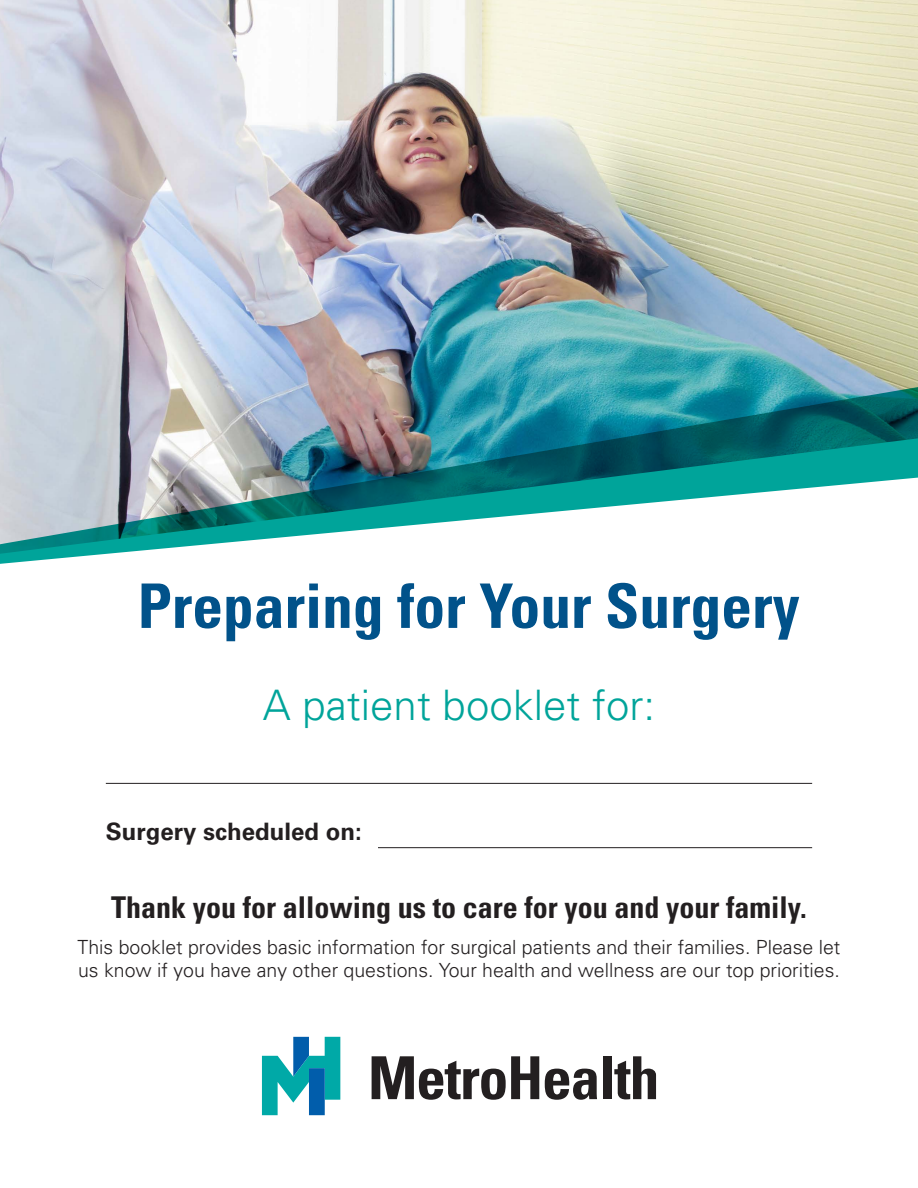
<style>
.page{position:relative;width:918px;height:1188px;background:#fff}
.page>*{position:absolute;margin:0;border:0;box-sizing:border-box;transform-origin:0 0}
.t1{font:700 condensed 61.5px "Univers";color:#01528a}
.t2{font:300 42px "Univers";color:#00a49a}
.t3{font:700 condensed 30px "Univers";color:#231f20}
.t4{font:700 24px "Univers";color:#231f20}
.t5{font:300 19.5px/23.4px "Univers";color:#231f20}
</style>
<div class="page">
<img style="left:0;top:0;width:918px;height:383px">
<img style="left:0;top:383px;width:918px;height:181px">
<hr style="left:106px;top:783px;width:706px;height:1px;background:#231f20">
<svg style="left:372px;top:1056px;width:167px;height:44px"></svg>
<svg style="left:545px;top:1069px;width:52px;height:31px"></svg>
<div style="left:603px;top:1056px;width:9px;height:43px;background:#231f20"></div>
<svg style="left:614px;top:1056px;width:42px;height:43px"></svg>
<svg style="left:262px;top:1037px;width:78px;height:78px"></svg>
<div style="left:309px;top:1068px;width:16px;height:47px;background:#015dab"></div>
<hr style="left:378px;top:847px;width:434px;height:1px;background:#231f20">
<p class="t1" style="left:138px;top:568px;width:664px">Preparing for Your Surgery</p>
<p class="t2" style="left:263px;top:680px;width:394px">A patient booklet for:</p>
<p class="t4" style="left:106px;top:818px;width:258px">Surgery scheduled on:</p>
<p class="t3" style="left:111px;top:889px;width:697px">Thank you for allowing us to care for you and your family.</p>
<p class="t5" style="left:78px;top:935px;width:764px">This booklet provides basic information for surgical patients and their families. Please let us know if you have any other questions. Your health and wellness are our top priorities.</p>
</div>
